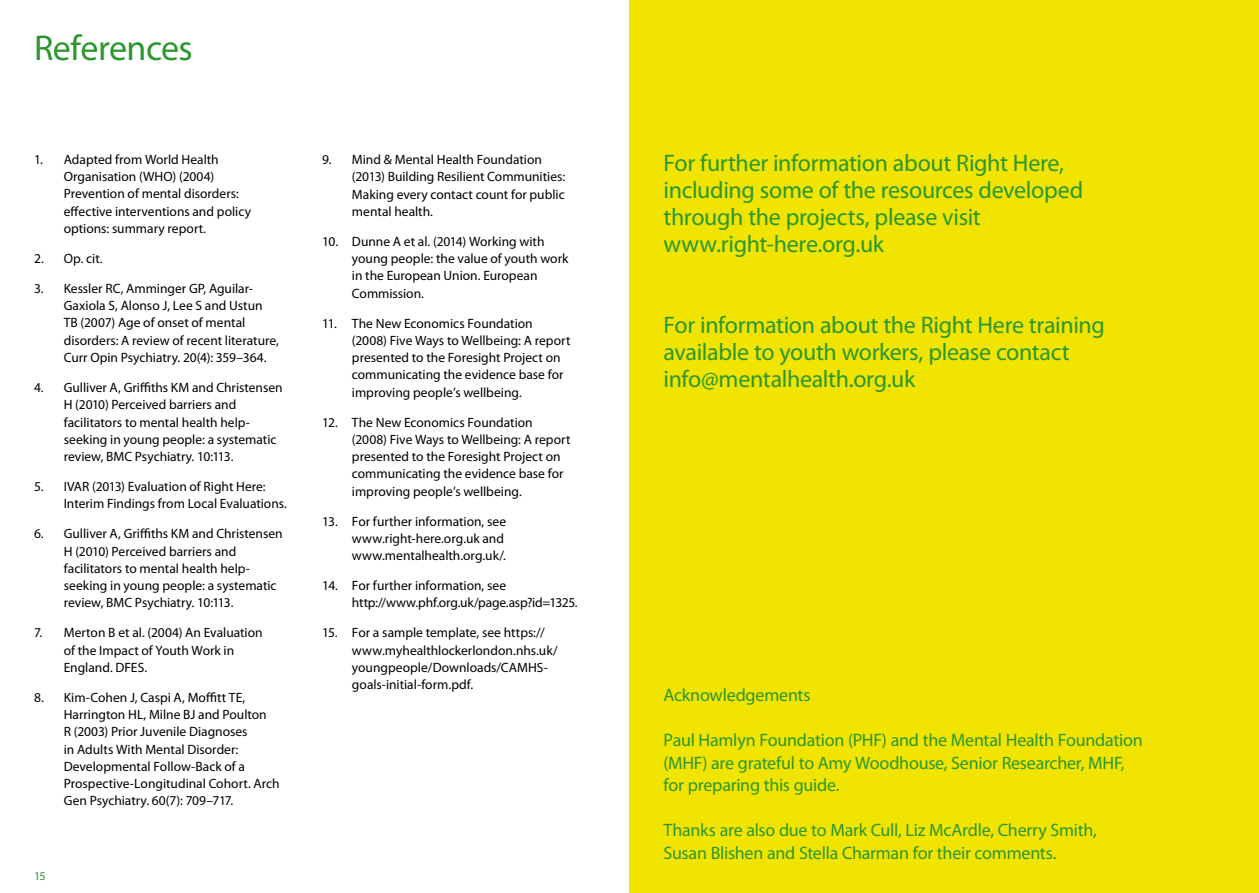
<style>
.page{position:relative;width:1259px;height:893px;background:#fff}
.page>*{position:absolute;margin:0;border:0;box-sizing:border-box;transform-origin:0 0}
.t1{font:36px "Myriad Pro";letter-spacing:-.015em;color:#2b972e}
.t2{font:24px/27px "Myriad Pro";letter-spacing:-.015em;color:#2b972e}
.t3{font:18px/22.5px "Myriad Pro";letter-spacing:-.015em;color:#2b972e}
.t4{font:13.5px/17.2px "Myriad Pro";color:#000}
.t5{font:12px "Myriad Pro";color:#2b972e}
</style>
<div class="page">
<div style="left:629px;top:0;width:630px;height:893px;background:#f1e400"></div>
<h1 class="t1" style="left:34px;top:25px;width:160px">References</h1>
<p class="t4" style="left:64px;top:151px;width:189px;text-indent:-30px">1. Adapted from World Health<br>Organisation (WHO) (2004)<br>Prevention of mental disorders: effective interventions and policy options: summary report.</p>
<p class="t4" style="left:34px;top:250px;width:70px">2. Op. cit.</p>
<p class="t4" style="left:64px;top:280px;width:217px;text-indent:-30px">3. Kessler RC, Amminger GP, Aguilar-Gaxiola S, Alonso J, Lee S and Ustun TB (2007) Age of onset of mental disorders: A review of recent literature, Curr Opin Psychiatry. 20(4): 359–364.</p>
<p class="t4" style="left:64px;top:379px;width:220px;text-indent:-30px">4. Gulliver A, Griffiths KM and Christensen H (2010) Perceived barriers and facilitators to mental health help&shy;seeking in young people: a systematic review, BMC Psychiatry. 10:113.</p>
<p class="t4" style="left:64px;top:478px;width:225px;text-indent:-30px">5. IVAR (2013) Evaluation of Right Here:<br>Interim Findings from Local Evaluations.</p>
<p class="t4" style="left:64px;top:525px;width:220px;text-indent:-30px">6. Gulliver A, Griffiths KM and Christensen H (2010) Perceived barriers and facilitators to mental health help&shy;seeking in young people: a systematic review, BMC Psychiatry. 10:113.</p>
<p class="t4" style="left:64px;top:624px;width:200px;text-indent:-30px">7. Merton B et al. (2004) An Evaluation of the Impact of Youth Work in<br>England. DFES.</p>
<p class="t4" style="left:64px;top:688px;width:217px;text-indent:-30px">8. Kim-Cohen J, Caspi A, Moffitt TE, Harrington HL, Milne BJ and Poulton<br>R (2003) Prior Juvenile Diagnoses<br>in Adults With Mental Disorder:<br>Developmental Follow-Back of a Prospective-Longitudinal Cohort. Arch Gen Psychiatry. 60(7): 709–717.</p>
<p class="t5" style="left:34px;top:869px;width:13px">15</p>
<p class="t4" style="left:352px;top:151px;width:215px;text-indent:-30px">9. Mind &amp; Mental Health Foundation (2013) Building Resilient Communities:<br>Making every contact count for public mental health.</p>
<p class="t4" style="left:352px;top:232px;width:218px;text-indent:-30px">10. Dunne A et al. (2014) Working with young people: the value of youth work in the European Union. European<br>Commission.</p>
<p class="t4" style="left:352px;top:314px;width:220px;text-indent:-30px">11. The New Economics Foundation (2008) Five Ways to Wellbeing: A report presented to the Foresight Project on communicating the evidence base for improving people’s wellbeing.</p>
<p class="t4" style="left:352px;top:413px;width:220px;text-indent:-30px">12. The New Economics Foundation (2008) Five Ways to Wellbeing: A report presented to the Foresight Project on communicating the evidence base for improving people’s wellbeing.</p>
<p class="t4" style="left:352px;top:512px;width:156px;text-indent:-30px">13. For further information, see www.right-here.org.uk and www.mentalhealth.org.uk/.</p>
<p class="t4" style="left:352px;top:577px;width:227px;text-indent:-30px">14. For further information, see http://www.phf.org.uk/page.asp?id=1325.</p>
<p class="t4" style="left:352px;top:624px;width:207px;text-indent:-30px">15. For a sample template, see https:// www.myhealthlockerlondon.nhs.uk/ youngpeople/Downloads/CAMHS&shy;goals-initial-form.pdf.</p>
<h2 class="t2" style="left:663px;top:149px;width:421px">For further information about Right Here, including some of the resources developed through the projects, please visit www.right-here.org.uk</h2>
<h2 class="t2" style="left:663px;top:311px;width:443px">For information about the Right Here training available to youth workers, please contact info@mentalhealth.org.uk</h2>
<h3 class="t3" style="left:663px;top:684px;width:149px">Acknowledgements</h3>
<h3 class="t3" style="left:663px;top:729px;width:481px">Paul Hamlyn Foundation (PHF) and the Mental Health Foundation (MHF) are grateful to Amy Woodhouse, Senior Researcher, MHF, for preparing this guide.</h3>
<h3 class="t3" style="left:663px;top:819px;width:435px">Thanks are also due to Mark Cull, Liz McArdle, Cherry Smith,<br>Susan Blishen and Stella Charman for their comments.</h3>
</div>
